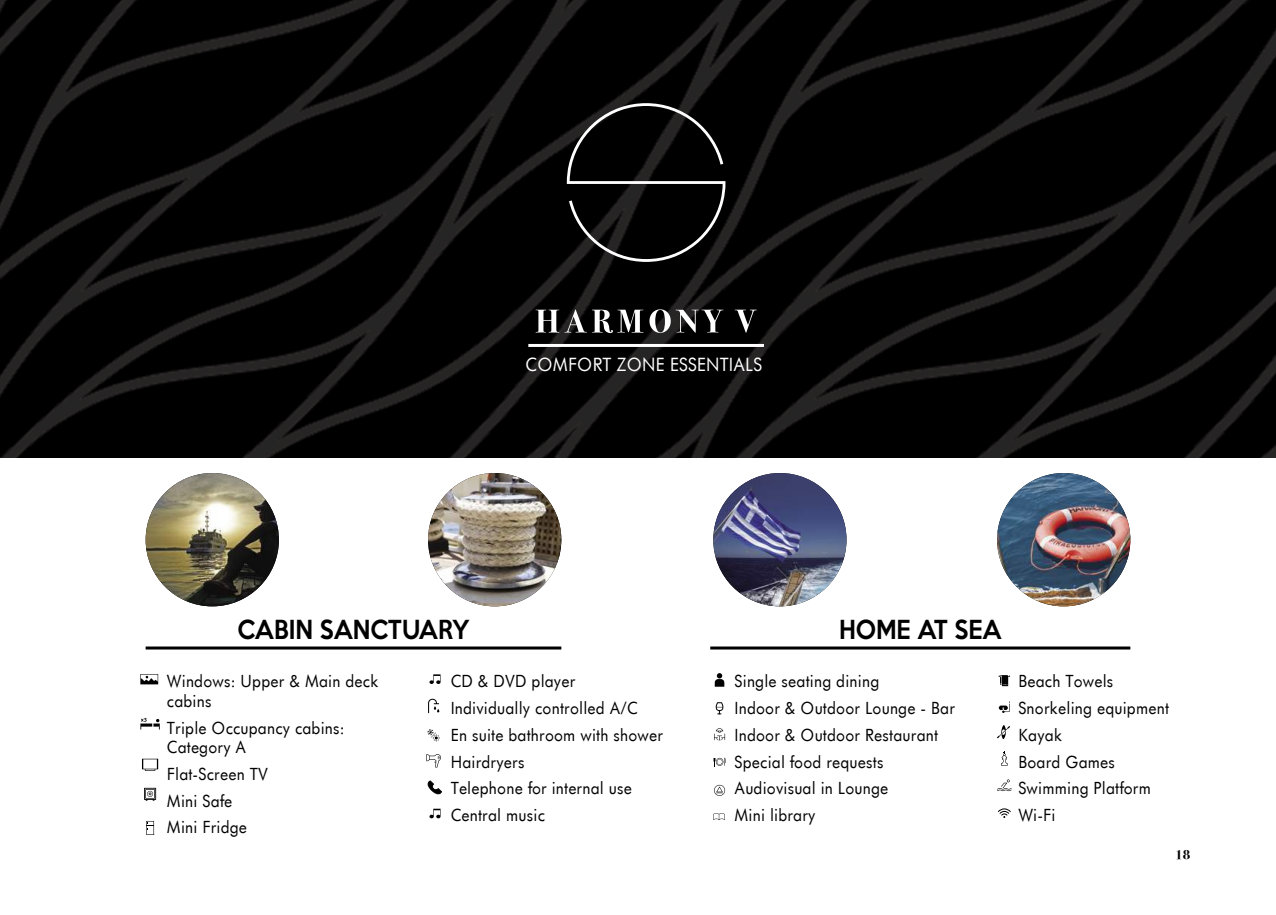
<style>
.page{position:relative;width:1276px;height:915px;background:#fff}
.page>*{position:absolute;margin:0;border:0;box-sizing:border-box;transform-origin:0 0}
.t1{font:500 24px "Keep Calm";color:#000;scale:.9 1}
.t2{font:18px "Futurist";color:#fff;scale:.9 1}
.t3{font:16.5px/26.7px "Futurist";color:#000;scale:.9 1}
.t4{font:700 13.5px "Bodoni Svty Two ITCTT";color:#000}
</style>
<div class="page">
<img style="left:0;top:0;width:1276px;height:457px">
<img style="left:146px;top:473px;width:133px;height:133px;border-radius:67px">
<img style="left:713px;top:473px;width:133px;height:133px;border-radius:67px">
<img style="left:997px;top:473px;width:133px;height:133px;border-radius:67px">
<img style="left:428px;top:473px;width:133px;height:133px;border-radius:67px">
<svg style="left:998px;top:701px;width:12px;height:11px"></svg>
<svg style="left:997px;top:779px;width:14px;height:11px"></svg>
<svg style="left:140px;top:717px;width:20px;height:12px"></svg>
<svg style="left:998px;top:675px;width:12px;height:11px"></svg>
<svg style="left:1001px;top:751px;width:6px;height:14px"></svg>
<svg style="left:142px;top:758px;width:16px;height:12px"></svg>
<svg style="left:146px;top:821px;width:8px;height:13px"></svg>
<svg style="left:144px;top:787px;width:12px;height:13px"></svg>
<svg style="left:998px;top:808px;width:13px;height:9px"></svg>
<svg style="left:427px;top:780px;width:15px;height:14px"></svg>
<svg style="left:426px;top:754px;width:15px;height:13px"></svg>
<svg style="left:427px;top:729px;width:13px;height:12px"></svg>
<svg style="left:140px;top:674px;width:18px;height:10px"></svg>
<svg style="left:428px;top:698px;width:11px;height:14px"></svg>
<svg style="left:714px;top:728px;width:11px;height:12px"></svg>
<svg style="left:429px;top:808px;width:11px;height:10px"></svg>
<svg style="left:429px;top:674px;width:11px;height:9px"></svg>
<svg style="left:714px;top:784px;width:11px;height:11px"></svg>
<svg style="left:715px;top:673px;width:9px;height:13px"></svg>
<svg style="left:713px;top:813px;width:12px;height:6px"></svg>
<hr style="left:146px;top:646px;width:415px;height:3px;background:#000">
<hr style="left:710px;top:646px;width:420px;height:3px;background:#000">
<svg style="left:997px;top:725px;width:13px;height:13px"></svg>
<svg style="left:567px;top:103px;width:158px;height:159px;background:#171717"></svg>
<svg style="left:535px;top:309px;width:108px;height:24px"></svg>
<svg style="left:649px;top:309px;width:74px;height:24px"></svg>
<svg style="left:734px;top:309px;width:22px;height:23px"></svg>
<hr style="left:528px;top:344px;width:236px;height:3px;background:#fff">
<svg style="left:715px;top:702px;width:8px;height:12px"></svg>
<svg style="left:713px;top:757px;width:13px;height:8px"></svg>
<p class="t2" style="left:525px;top:353px;width:264px">COMFORT ZONE ESSENTIALS</p>
<h1 class="t1" style="left:237px;top:608px;width:260px">CABIN SANCTUARY</h1>
<h1 class="t1" style="left:839px;top:608px;width:182px">HOME AT SEA</h1>
<p class="t3" style="left:167px;top:671px;width:237px;line-height:19.5px">Windows: Upper &amp; Main deck cabins</p>
<p class="t3" style="left:167px;top:717px;width:199px;line-height:19.5px">Triple Occupancy cabins:<br>Category A</p>
<p class="t3" style="left:167px;top:760px;width:114px">Flat-Screen TV<br>Mini Safe<br>Mini Fridge</p>
<p class="t3" style="left:451px;top:667px;width:238px">CD &amp; DVD player<br>Individually controlled A/C<br>En suite bathroom with shower<br>Hairdryers<br>Telephone for internal use<br>Central music</p>
<p class="t3" style="left:734px;top:667px;width:247px">Single seating dining<br>Indoor &amp; Outdoor Lounge - Bar<br>Indoor &amp; Outdoor Restaurant<br>Special food requests<br>Audiovisual in Lounge<br>Mini library</p>
<p class="t3" style="left:1018px;top:667px;width:169px">Beach Towels<br>Snorkeling equipment<br>Kayak<br>Board Games<br>Swimming Platform<br>Wi-Fi</p>
<p class="t4" style="left:1175px;top:842px;width:17px">18</p>
</div>
